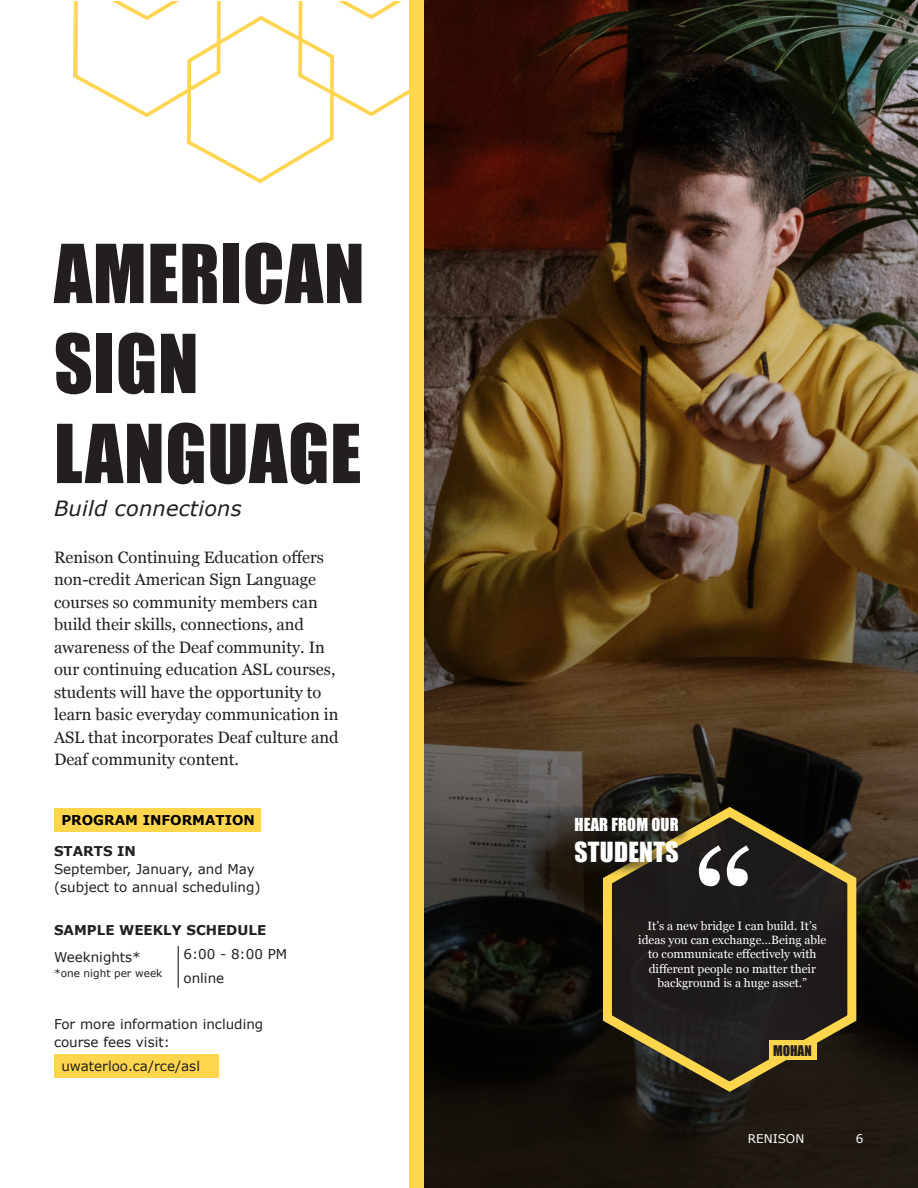
<style>
.page{position:relative;width:918px;height:1188px;background:#fff}
.page>*{position:absolute;margin:0;border:0;box-sizing:border-box;transform-origin:0 0}
.t1{font:154.5px "Georgia";color:#fff}
.t2{font:75px/90px "Impact";letter-spacing:.01em;color:#231f20}
.t3{font:25.5px "Impact";letter-spacing:.01em;color:#fff}
.t4{font:italic 21px "Verdana";letter-spacing:.01em;color:#231f20}
.t5{font:16.5px/22.5px "Georgia";color:#231f20}
.t6{font:16.5px "Impact";letter-spacing:.01em;color:#fff}
.t7{font:13.5px "Verdana";color:#231f20}
.t8{font:700 13.5px "Verdana";color:#231f20}
.t9{font:700 13.5px "Verdana";color:#000}
.t10{font:13.5px "Impact";color:#231f20}
.t11{font:12px/14.4px "Georgia";color:#fff;text-align:center}
.t12{font:12px "Verdana";color:#fff}
.t13{font:10.5px "Verdana";color:#231f20}
</style>
<div class="page">
<img style="left:73px;top:1px;width:336px;height:183px">
<div style="left:54px;top:808px;width:207px;height:24px;background:#fed64d"></div>
<div style="left:54px;top:1055px;width:165px;height:23px;background:#fed64d"></div>
<hr style="left:178px;top:946px;width:1px;height:42px;background:#231f20">
<img style="left:423px;top:0;width:495px;height:1188px">
<div style="left:409px;top:0;width:14px;height:1188px;background:#fed64d"></div>
<svg style="left:595px;top:802px;width:266px;height:295px;background:#312a1d"></svg>
<div style="left:769px;top:1040px;width:48px;height:19px;background:#fed64d"></div>
<div style="left:572px;top:817px;width:119px;height:60px;background:#231f20;opacity:.76"></div>
<p class="t2" style="left:54px;top:227px;width:312px">AMERICAN<br>SIGN<br>LANGUAGE</p>
<p class="t4" style="left:54px;top:495px;width:189px">Build connections</p>
<p class="t5" style="left:54px;top:545px;width:286px">Renison Continuing Education offers non-credit American Sign Language courses so community members can build their skills, connections, and awareness of the Deaf community. In our continuing education ASL courses, students will have the opportunity to learn basic everyday communication in ASL that incorporates Deaf culture and Deaf community content.</p>
<p class="t9" style="left:61px;top:811px;width:195px">PROGRAM INFORMATION</p>
<p class="t8" style="left:54px;top:843px;width:84px">STARTS IN</p>
<p class="t7" style="left:54px;top:861px;width:202px">September, January, and May</p>
<p class="t7" style="left:54px;top:879px;width:208px">(subject to annual scheduling)</p>
<p class="t8" style="left:54px;top:921px;width:214px">SAMPLE WEEKLY SCHEDULE</p>
<p class="t7" style="left:54px;top:948px;width:88px">Weeknights*</p>
<p class="t13" style="left:54px;top:966px;width:110px">*one night per week</p>
<p class="t7" style="left:184px;top:946px;width:105px">6:00 - 8:00 PM</p>
<p class="t7" style="left:184px;top:970px;width:42px">online</p>
<p class="t7" style="left:54px;top:1016px;width:211px">For more information including</p>
<p class="t7" style="left:54px;top:1034px;width:117px">course fees visit:</p>
<p class="t7" style="left:61px;top:1057px;width:140px">uwaterloo.ca/rce/asl</p>
<p class="t6" style="left:574px;top:812px;width:106px">HEAR FROM OUR</p>
<p class="t3" style="left:574px;top:832px;width:106px">STUDENTS</p>
<p class="t1" style="left:693px;top:794px;width:65px">“</p>
<p class="t11" style="left:638px;top:918px;width:190px">It’s a new bridge I can build. It’s ideas you can exchange…Being able to communicate effectively with different people no matter their background is a huge asset.”</p>
<p class="t10" style="left:773px;top:1040px;width:40px">MOHAN</p>
<p class="t12" style="left:748px;top:1131px;width:58px">RENISON</p>
<p class="t12" style="left:856px;top:1131px;width:9px">6</p>
</div>
